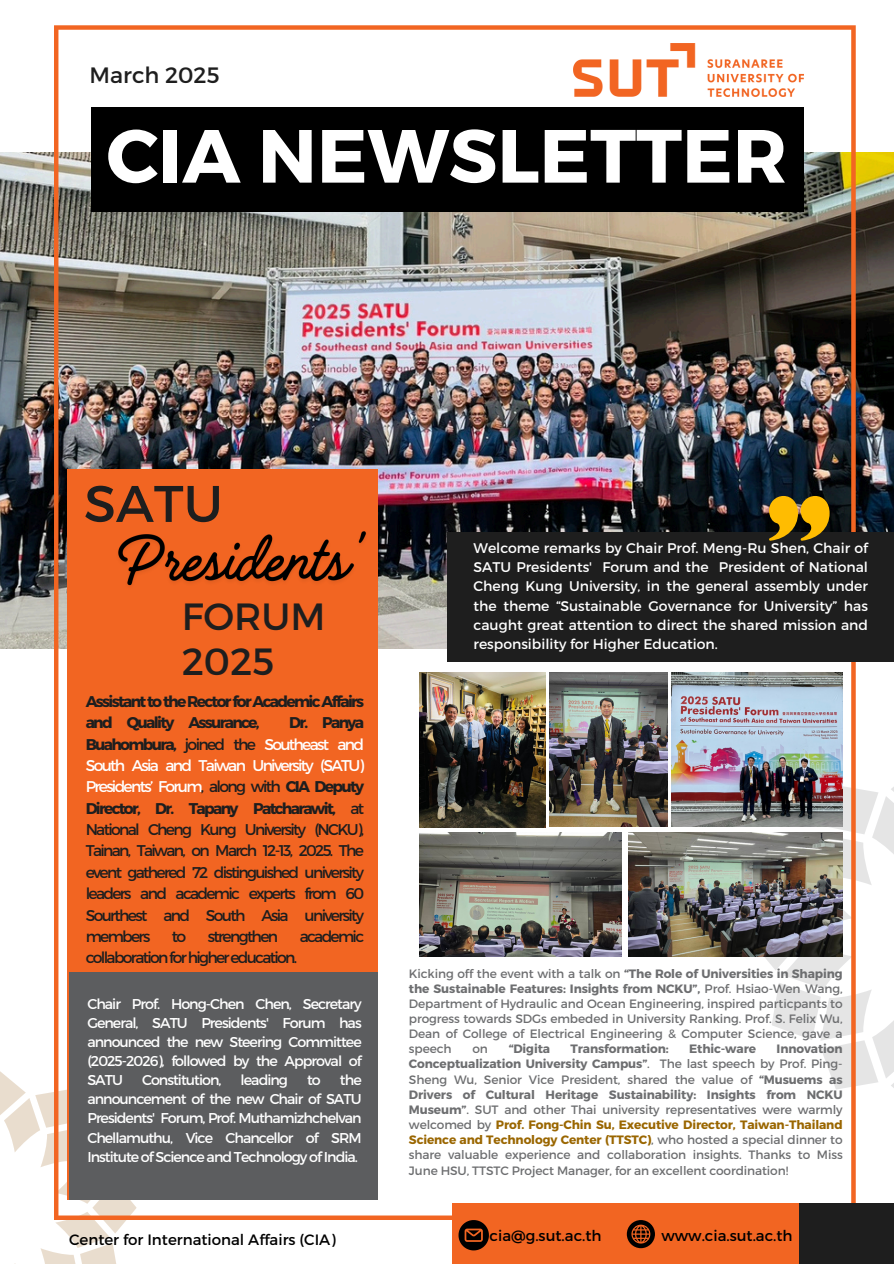
<style>
.page{position:relative;width:894px;height:1264px;background:#fff}
.page>*{position:absolute;margin:0;border:0;box-sizing:border-box;transform-origin:0 0}
.t1{font:700 75.15px "Montserrat";color:#fff}
.t2{font:51.3px "Montserrat";color:#1e1e1e}
.t3{font:37.8px/45px "Montserrat";color:#1e1e1e}
.t4{font:22.2px "Montserrat";color:#1e1e1e}
.t5{font:15.6px/21.3px "Montserrat";letter-spacing:-.11em;color:#1e1e1e;text-align:justify}
.t6{font:700 15.6px/21.3px "Montserrat";letter-spacing:-.11em;color:#1e1e1e}
.t7{font:15px "Montserrat";color:#000}
.t8{font:14.25px/19.2px "Montserrat";letter-spacing:-.07em;color:#fff;text-align:justify}
.t9{font:13.95px/19.2px "Montserrat";color:#fff;text-align:justify}
.t10{font:12.15px/15.1px "Montserrat";letter-spacing:-.01em;color:#6d6e70;text-align:justify}
.t11{font:700 12.15px "Montserrat";letter-spacing:-.01em;color:#6d6e70}
.s1{font-weight:700}
.s2{color:#fff}
.s3{font-weight:700;color:#9a6600}
</style>
<div class="page">
<img style="left:0;top:153px;width:893px;height:495px">
<svg style="left:0;top:1071px;width:21px;height:44px"></svg>
<hr style="left:4px;top:1262px;width:36px;height:1px;background:#a77436">
<svg style="left:40px;top:1248px;width:35px;height:15px"></svg>
<svg style="left:80px;top:1247px;width:36px;height:16px"></svg>
<svg style="left:4px;top:1089px;width:132px;height:158px"></svg>
<svg style="left:878px;top:796px;width:15px;height:57px"></svg>
<hr style="left:890px;top:761px;width:3px;height:57px;background:#6d6e71">
<svg style="left:878px;top:1021px;width:15px;height:57px"></svg>
<svg style="left:855px;top:785px;width:23px;height:304px"></svg>
<hr style="left:890px;top:1056px;width:3px;height:56px;background:#6d6e71">
<img style="left:54px;top:25px;width:801px;height:1194px">
<div style="left:67px;top:469px;width:311px;height:730px;background:#f26522"></div>
<div style="left:452px;top:1203px;width:441px;height:60px;background:#f26522"></div>
<div style="left:446px;top:532px;width:447px;height:129px;background:#1e1e1e"></div>
<div style="left:69px;top:972px;width:308px;height:227px;background:#5c5d5f"></div>
<div style="left:798px;top:1203px;width:95px;height:60px;background:#1e1e1e"></div>
<div style="left:91px;top:107px;width:712px;height:105px;background:#000"></div>
<svg style="left:768px;top:496px;width:61px;height:45px;background:#aa800b"></svg>
<img style="left:573px;top:43px;width:229px;height:53px">
<img style="left:549px;top:672px;width:117px;height:154px">
<img style="left:419px;top:672px;width:126px;height:155px">
<img style="left:419px;top:832px;width:202px;height:124px">
<img style="left:671px;top:672px;width:171px;height:154px">
<img style="left:628px;top:832px;width:214px;height:124px">
<svg style="left:458px;top:1220px;width:31px;height:30px"></svg>
<svg style="left:626px;top:1220px;width:28px;height:28px"></svg>
<img style="left:118px;top:531px;width:248px;height:55px">
<p class="t4" style="left:90px;top:61px;width:131px">March 2025</p>
<h5 class="t1" style="left:106px;top:107px;width:682px">CIA NEWSLETTER</h5>
<h1 class="t2" style="left:84px;top:470px;width:140px">SATU</h1>
<h3 class="t3" style="left:182px;top:592px;width:145px">FORUM<br>2025</h3>
<h4 class="t6" style="left:86px;top:689px;width:280px">Assistant to the Rector for Academic Affairs and Quality Assurance,</h4>
<h4 class="t5" style="left:86px;top:711px;width:280px;text-indent:203px"><span class="s1">Dr. Panya Buahombura,</span> joined the <span class="s2">Southeast and South Asia and Taiwan University (SATU)<br>Presidents’ Forum</span>, along with <span class="s1">CIA Deputy Director, Dr. Tapany Patcharawit,</span> at National Cheng Kung University (NCKU), Tainan, Taiwan, on March 12-13, 2025. The event gathered 72 distinguished university leaders and academic experts from 60<br>Sourthest and South Asia university members</h4>
<h4 class="t5" style="left:172px;top:925px;width:16px">to</h4>
<h4 class="t5" style="left:208px;top:925px;width:72px">strengthen</h4>
<h4 class="t5" style="left:300px;top:925px;width:66px">academic</h4>
<h4 class="t5" style="left:86px;top:946px;width:213px">collaborationforhighereducation.</h4>
<h6 class="t8" style="left:87px;top:993px;width:276px">Chair Prof. Hong-Chen Chen, Secretary General, SATU Presidents' Forum has announced the new Steering Committee (2025-2026), followed by the Approval of SATU</h6>
<h6 class="t8" style="left:142px;top:1069px;width:81px">Constitution,</h6>
<h6 class="t8" style="left:240px;top:1069px;width:49px">leading</h6>
<h6 class="t8" style="left:307px;top:1069px;width:15px">to</h6>
<h6 class="t8" style="left:87px;top:1069px;width:276px;text-indent:252px">the announcement of the new Chair of SATU Presidents' Forum, Prof. Muthamizhchelvan Chellamuthu, Vice Chancellor of SRM Institute of Science and Technology of India.</h6>
<h6 class="t9" style="left:473px;top:538px;width:396px">Welcome remarks by Chair Prof. Meng-Ru Shen, Chair of SATU Presidents' Forum and the President of National Cheng Kung University, in the general assembly under the theme “Sustainable Governance for University” has caught great attention to direct the shared mission and responsibility for Higher Education.</h6>
<p class="t10" style="left:409px;top:965px;width:435px">Kicking off the event with a talk on <span class="s1">“The Role of Universities in Shaping the Sustainable Features: Insights from NCKU”,</span> Prof. Hsiao-Wen Wang, Department of Hydraulic and Ocean Engineering, inspired particpants to progress towards SDGs embeded in University Ranking. Prof. S. Felix Wu, Dean of College of Electrical Engineering &amp; Computer Science, gave a speech</p>
<p class="t10" style="left:409px;top:1040px;width:435px;text-indent:367px"><span class="s1">Innovation Conceptualization University Campus”</span>. The last speech by Prof. Ping-Sheng Wu, Senior Vice President, shared the value of <span class="s1">“Musuems as Drivers of Cultural Heritage Sustainability: Insights from NCKU Museum”</span>. SUT and other Thai university representatives were warmly welcomed by <span class="s3">Prof. Fong-Chin Su, Executive Director, Taiwan-Thailand Science and Technology Center (TTSTC)</span>, who hosted a special dinner to share valuable experience and collaboration insights. Thanks to Miss June HSU, TTSTC Project Manager, for an excellent coordination!</p>
<p class="t10" style="left:472px;top:1040px;width:17px">on</p>
<p class="t11" style="left:508px;top:1041px;width:43px">“Digita</p>
<p class="t11" style="left:570px;top:1041px;width:99px">Transformation:</p>
<p class="t11" style="left:689px;top:1041px;width:68px">Ethic-ware</p>
<p class="t7" style="left:69px;top:1229px;width:268px">Center for International Affairs (CIA)</p>
<p class="t7" style="left:489px;top:1225px;width:113px">cia@g.sut.ac.th</p>
<p class="t7" style="left:661px;top:1225px;width:133px">www.cia.sut.ac.th</p>
</div>
